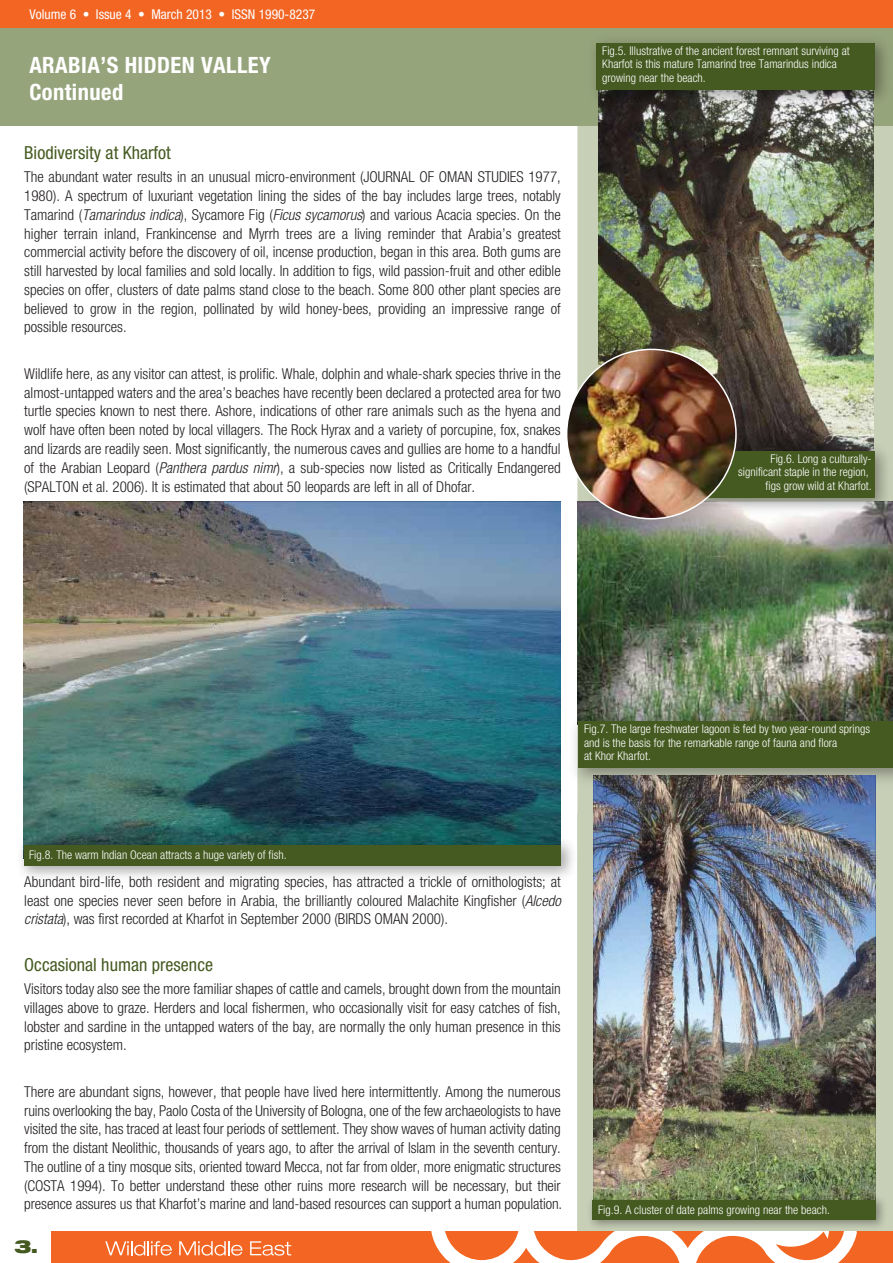
<style>
.page{position:relative;width:893px;height:1263px;background:#fff}
.page>*{position:absolute;margin:0;border:0;box-sizing:border-box;transform-origin:0 0}
.t1{font:700 condensed 22.5px/27px "Helvetica Neue";letter-spacing:.02em;color:#fff}
.t2{font:condensed 18px "Helvetica Neue";color:#455a21}
.t3{font:900 expanded 18px "Helvetica Neue";color:#455a21}
.t4{font:300 condensed 15px/18.8px "Helvetica Neue";color:#231f20;text-align:justify}
.t5{font:condensed 13.5px "Helvetica Neue";color:#fff}
.t6{font:300 condensed 12px/13.5px "Helvetica Neue";color:#fff}
.s1{font-style:italic}
</style>
<div class="page">
<div style="left:577px;top:3px;width:316px;height:1229px;background:#c7cfb7"></div>
<div style="left:0;top:0;width:893px;height:68px;background:#f26522"></div>
<div style="left:0;top:28px;width:893px;height:98px;background:#96a47c"></div>
<img style="left:598px;top:114px;width:276px;height:323px">
<img style="left:594px;top:41px;width:292px;height:73px">
<div style="left:596px;top:43px;width:278px;height:47px;background:#455a21"></div>
<img style="left:577px;top:501px;width:316px;height:206px">
<img style="left:583px;top:437px;width:310px;height:84px">
<div style="left:596px;top:451px;width:278px;height:47px;background:#455a21"></div>
<img style="left:567px;top:349px;width:169px;height:170px;border-radius:85px">
<img style="left:574px;top:707px;width:319px;height:87px">
<div style="left:578px;top:721px;width:315px;height:47px;background:#455a21"></div>
<img style="left:24px;top:501px;width:537px;height:332px">
<img style="left:593px;top:776px;width:282px;height:416px">
<img style="left:21px;top:833px;width:552px;height:44px">
<div style="left:24px;top:845px;width:537px;height:21px;background:#455a21"></div>
<div style="left:51px;top:1231px;width:842px;height:32px;background:#f26522"></div>
<svg style="left:105px;top:1241px;width:67px;height:14px"></svg>
<svg style="left:179px;top:1241px;width:63px;height:14px"></svg>
<svg style="left:250px;top:1241px;width:41px;height:14px"></svg>
<svg style="left:431px;top:1231px;width:425px;height:32px"></svg>
<img style="left:583px;top:1192px;width:301px;height:45px">
<div style="left:592px;top:1200px;width:283px;height:20px;background:#455a21"></div>
<p class="t5" style="left:30px;top:7px;width:287px">Volume 6 • Issue 4 • March 2013 • ISSN 1990-8237</p>
<p class="t1" style="left:29px;top:51px;width:243px">ARABIA’S HIDDEN VALLEY<br>Continued</p>
<p class="t2" style="left:24px;top:142px;width:148px">Biodiversity at Kharfot</p>
<p class="t4" style="left:24px;top:168px;width:538px">The abundant water results in an unusual micro-environment (JOURNAL OF OMAN STUDIES 1977, 1980). A spectrum of luxuriant vegetation lining the sides of the bay includes large trees, notably Tamarind (<span class="s1">Tamarindus indica</span>), Sycamore Fig (<span class="s1">Ficus sycamorus</span>) and various Acacia species. On the higher terrain inland, Frankincense and Myrrh trees are a living reminder that Arabia’s greatest commercial activity before the discovery of oil, incense production, began in this area. Both gums are still harvested by local families and sold locally. In addition to figs, wild passion-fruit and other edible species on offer, clusters of date palms stand close to the beach. Some 800 other plant species are believed to grow in the region, pollinated by wild honey-bees, providing an impressive range of possible resources.</p>
<p class="t4" style="left:24px;top:364px;width:538px">Wildlife here, as any visitor can attest, is prolific. Whale, dolphin and whale-shark species thrive in the almost-untapped waters and the area’s beaches have recently been declared a protected area for two turtle species known to nest there. Ashore, indications of other rare animals such as the hyena and wolf have often been noted by local villagers. The Rock Hyrax and a variety of porcupine, fox, snakes and lizards are readily seen. Most significantly, the numerous caves and gullies are home to a handful of the Arabian Leopard (<span class="s1">Panthera pardus nimr</span>), a sub-species now listed as Critically Endangered (SPALTON et al. 2006). It is estimated that about 50 leopards are left in all of Dhofar.</p>
<p class="t6" style="left:602px;top:44px;width:249px">Fig.5. Illustrative of the ancient forest remnant surviving at<br>Kharfot is this mature Tamarind tree Tamarindus indica growing near the beach.</p>
<p class="t6" style="left:738px;top:452px;width:135px;text-align:right">Fig.6. Long a culturally&shy;significant staple in the region, figs grow wild at Kharfot.</p>
<p class="t6" style="left:584px;top:722px;width:288px">Fig.7. The large freshwater lagoon is fed by two year-round springs and is the basis for the remarkable range of fauna and flora<br>at Khor Kharfot.</p>
<p class="t6" style="left:29px;top:848px;width:259px">Fig.8. The warm Indian Ocean attracts a huge variety of fish.</p>
<p class="t4" style="left:24px;top:872px;width:538px">Abundant bird-life, both resident and migrating species, has attracted a trickle of ornithologists; at least one species never seen before in Arabia, the brilliantly coloured Malachite Kingfisher (<span class="s1">Alcedo cristata</span>), was first recorded at Kharfot in September 2000 (BIRDS OMAN 2000).</p>
<p class="t2" style="left:24px;top:954px;width:190px">Occasional human presence</p>
<p class="t4" style="left:24px;top:979px;width:538px">Visitors today also see the more familiar shapes of cattle and camels, brought down from the mountain villages above to graze. Herders and local fishermen, who occasionally visit for easy catches of fish, lobster and sardine in the untapped waters of the bay, are normally the only human presence in this pristine ecosystem.</p>
<p class="t4" style="left:24px;top:1082px;width:539px">There are abundant signs, however, that people have lived here intermittently. Among the numerous ruins overlooking the bay, Paolo Costa of the University of Bologna, one of the few archaeologists to have visited the site, has traced at least four periods of settlement. They show waves of human activity dating from the distant Neolithic, thousands of years ago, to after the arrival of Islam in the seventh century.<br>The outline of a tiny mosque sits, oriented toward Mecca, not far from older, more enigmatic structures (COSTA 1994). To better understand these other ruins more research will be necessary, but their presence assures us that Kharfot’s marine and land-based resources can support a human population.</p>
<p class="t3" style="left:14px;top:1235px;width:26px">3.</p>
<p class="t6" style="left:598px;top:1202px;width:233px">Fig.9. A cluster of date palms growing near the beach.</p>
</div>
